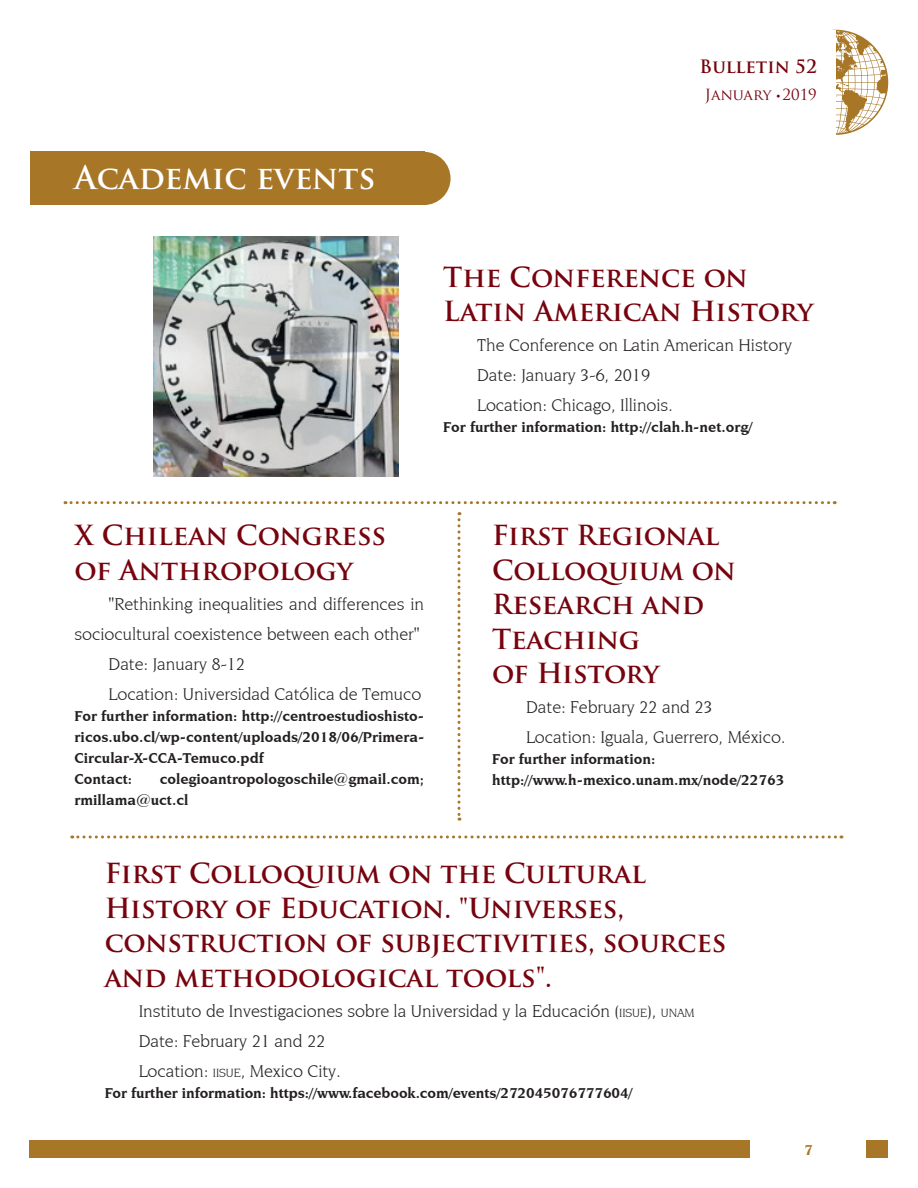
<style>
.page{position:relative;width:918px;height:1188px;background:#fff}
.page>*{position:absolute;margin:0;border:0;box-sizing:border-box;transform-origin:0 0}
.t1{font:700 31.5px "Trajan Pro";color:#fff}
.t2{font:700 27px/34.5px "Trajan Pro";letter-spacing:-.005em;color:#76030d}
.t3{font:18px/30px "Novarese IT Cby BT";letter-spacing:-.005em;color:#231f20}
.t4{font:700 18px "Trajan Pro";color:#76030d}
.t5{font:700 15px/21px "Novarese IT Cby BT";color:#231f20}
.t6{font:15px "Trajan Pro";color:#76030d}
.t7{font:700 15px "Novarese IT Cby BT";color:#a77626}
.s1{font-family:"Myriad Pro";font-stretch:condensed}
.s2{font-style:inherit}
.s3{font-size:12.6px}
</style>
<div class="page">
<div style="left:30px;top:1140px;width:858px;height:18px;background:#a77626"></div>
<div style="left:751px;top:1139px;width:115px;height:21px;background:#fff"></div>
<svg style="left:836px;top:30px;width:52px;height:105px"></svg>
<img style="left:153px;top:236px;width:245px;height:240px">
<div style="left:30px;top:152px;width:395px;height:53px;background:#a77626"></div>
<div style="left:397px;top:152px;width:54px;height:53px;background:#a77626;border-radius:50%"></div>
<svg style="left:65px;top:501px;width:770px;height:3px"></svg>
<svg style="left:458px;top:512px;width:2px;height:309px"></svg>
<svg style="left:72px;top:835px;width:770px;height:3px"></svg>
<h1 class="t1" style="left:75px;top:158px;width:302px">Academic events</h1>
<p class="t4" style="left:700px;top:55px;width:119px">Bulletin 52</p>
<p class="t6" style="left:705px;top:85px;width:113px">JANUARY <span class="s1">•</span> 2019</p>
<h2 class="t2" style="left:443px;top:260px;width:372px">The Conference on<br>Latin American History</h2>
<p class="t3" style="left:477px;top:330px;width:316px">The Conference on Latin American History<br>Date: January 3-6, 2019<br>Location: Chicago, Illinois.</p>
<p class="t5" style="left:443px;top:416px;width:311px">For further information: http://clah.h-net.org/</p>
<h2 class="t2" style="left:75px;top:518px;width:313px">X Chilean Congress of Anthropology</h2>
<p class="t3" style="left:109px;top:588px;width:317px">"Rethinking inequalities and differences in</p>
<p class="t3" style="left:75px;top:618px;width:347px">sociocultural coexistence between each other"</p>
<p class="t3" style="left:109px;top:648px;width:138px">Date: January 8-12</p>
<p class="t3" style="left:109px;top:678px;width:314px">Location: Universidad Católica de Temuco</p>
<p class="t5" style="left:75px;top:705px;width:351px">For further information: http://centroestudioshisto&shy;ricos.ubo.cl/wp-content/uploads/2018/06/Primera-Circular-X-CCA-Temuco.pdf<br>Contact:</p>
<p class="t5" style="left:75px;top:768px;width:351px;text-indent:85px">colegioantropologoschile@gmail.com; rmillama@uct.cl</p>
<h2 class="t2" style="left:492px;top:518px;width:245px">First Regional<br>Colloquium on<br>Research and<br>Teaching<br>of History</h2>
<p class="t3" style="left:526px;top:692px;width:261px">Date: February 22 and 23<br>Location: Iguala, Guerrero, México.</p>
<p class="t5" style="left:492px;top:748px;width:294px">For further information: http://www.h-mexico.unam.mx/node/22763</p>
<h2 class="t2" style="left:105px;top:857px;width:623px">First Colloquium on the Cultural History of Education. "Universes, construction of subjectivities, sources and methodological tools".</h2>
<p class="t3" style="left:139px;top:996px;width:557px">Instituto de Investigaciones sobre la Universidad y la Educación <span class="s2">(</span><span class="s3">IISUE</span><span class="s2">),</span> <span class="s3">UNAM<br></span>Date: February 21 and 22<br>Location: <span class="s3">IISUE</span>, Mexico City.</p>
<p class="t5" style="left:105px;top:1082px;width:530px">For further information: https://www.facebook.com/events/272045076777604/</p>
<p class="t7" style="left:804px;top:1141px;width:10px">7</p>
</div>
